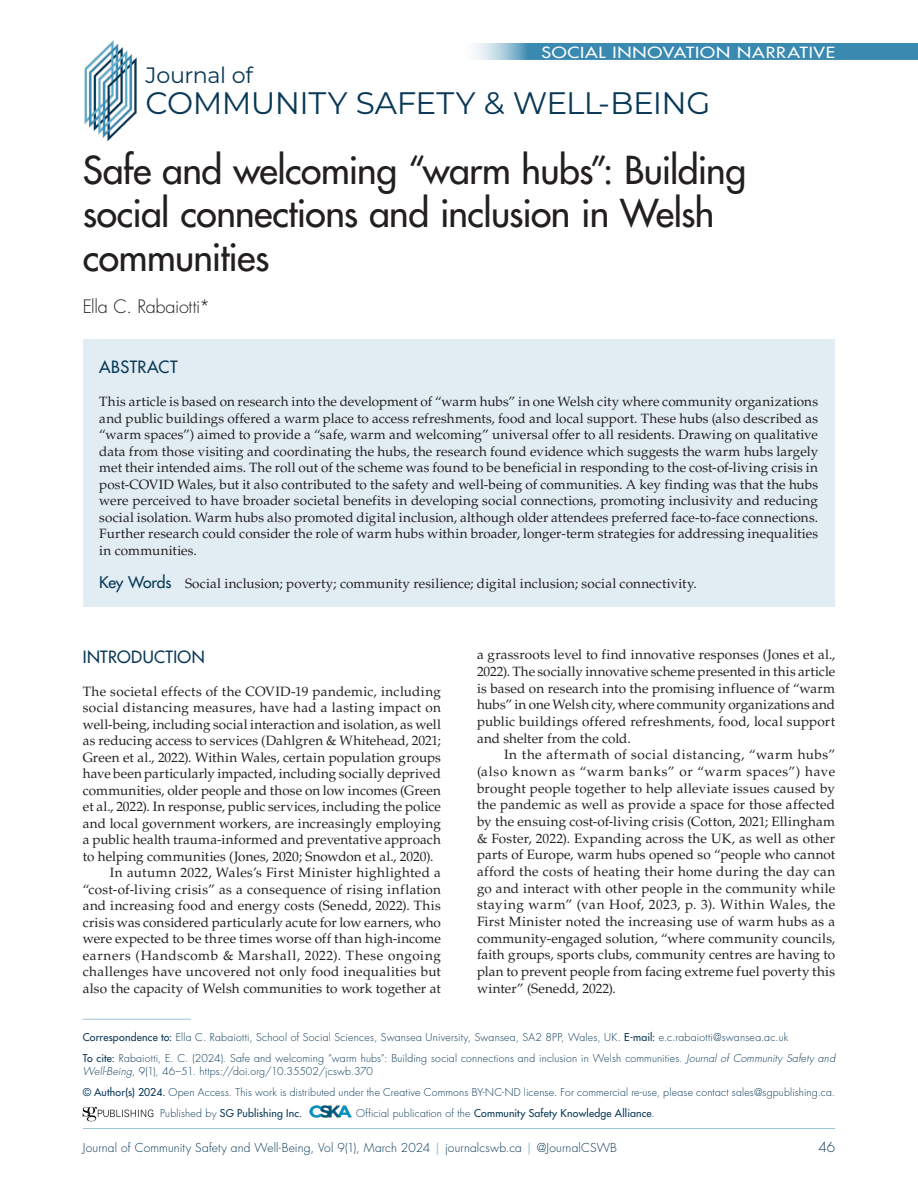
<style>
.page{position:relative;width:918px;height:1188px;background:#fff}
.page>*{position:absolute;margin:0;border:0;box-sizing:border-box;transform-origin:0 0}
.t1{font:500 37.5px/43.5px "Futura LT Pro";letter-spacing:-.02em;color:#231f20}
.t2{font:31.05px "Montserrat";letter-spacing:-.015em;color:#093856}
.t3{font:22.2px "Montserrat";letter-spacing:-.02em;color:#093856}
.t4{font:300 18px "Futura LT Pro";letter-spacing:-.02em;color:#231f20}
.t5{font:500 16.5px "Futura LT Pro";letter-spacing:.025em;color:#093856}
.t6{font:500 15px "Futura LT Pro";letter-spacing:.045em;color:#fff;scale:1.2 1}
.t7{font:13.5px/16.6px "Palatino";letter-spacing:.01em;color:#231f20;text-align:justify}
.t8{font:13.5px "Palatino";letter-spacing:.03em;color:#231f20}
.t9{font:13.5px "Palatino";letter-spacing:.045em;color:#231f20}
.t10{font:300 13.5px "Futura LT Pro";color:#093856}
.t11{font:300 12px "Futura LT Pro";letter-spacing:.01em;color:#093856}
.t12{font:300 10.5px/21px "Futura LT Pro";letter-spacing:.02em;color:#093856}
.t13{font:500 10.5px "Futura LT Pro";letter-spacing:.015em;color:#093856}
.s1{font-family:"Futura LT Pro";font-weight:500;font-size:15.75px;color:#093856}
.s2{font-weight:500}
.s3{font-style:italic}
.s4{font-weight:300}
.s5{font-weight:500;color:#9dc4d7}
</style>
<div class="page">
<hr style="left:83px;top:1128px;width:752px;height:1px;background:#3a89b0">
<div style="left:459px;top:43px;width:459px;height:17px;background:#3a89b0"></div>
<div style="left:83px;top:340px;width:752px;height:267px;background:#e1edf3"></div>
<hr style="left:83px;top:1019px;width:108px;height:1px;background:#9dc4d7">
<img style="left:84px;top:40px;width:53px;height:102px">
<img style="left:309px;top:1105px;width:43px;height:13px">
<img style="left:82px;top:1106px;width:72px;height:16px">
<p class="t6" style="left:541px;top:41px;width:246px">SOCIAL INNOVATION NARRATIVE</p>
<h3 class="t3" style="left:146px;top:59px;width:109px">Journal of</h3>
<h2 class="t2" style="left:146px;top:81px;width:567px">COMMUNITY SAFETY &amp; WELL-BEING</h2>
<h1 class="t1" style="left:83px;top:147px;width:665px">Safe and welcoming “warm hubs”: Building social connections and inclusion in Welsh communities</h1>
<h3 class="t4" style="left:83px;top:295px;width:129px">Ella C. Rabaiotti*</h3>
<p class="t5" style="left:99px;top:355px;width:80px">ABSTRACT</p>
<p class="t7" style="left:99px;top:393px;width:720px">This article is based on research into the development of “warm hubs” in one Welsh city where community organizations and public buildings offered a warm place to access refreshments, food and local support. These hubs (also described as “warm spaces”) aimed to provide a “safe, warm and welcoming” universal offer to all residents. Drawing on qualitative data from those visiting and coordinating the hubs, the research found evidence which suggests the warm hubs largely met their intended aims. The roll out of the scheme was found to be beneficial in responding to the cost-of-living crisis in post-COVID Wales, but it also contributed to the safety and well-being of communities. A key finding was that the hubs were perceived to have broader societal benefits in developing social connections, promoting inclusivity and reducing social isolation. Warm hubs also promoted digital inclusion, although older attendees preferred face-to-face connections.<br>Further research could consider the role of warm hubs within broader, longer-term strategies for addressing inequalities in communities.</p>
<p class="t7" style="left:99px;top:575px;width:599px"><span class="s1">Key Words</span> Social inclusion; poverty; community resilience; digital inclusion; social connectivity.</p>
<p class="t7" style="left:477px;top:647px;width:360px">a grassroots level to find innovative responses (Jones et al., 2022). The socially innovative scheme presented in this article is based on research into the promising influence of “warm hubs” in one Welsh city, where community organizations and public buildings offered refreshments, food, local support and shelter from the cold.</p>
<p class="t7" style="left:477px;top:747px;width:360px;text-indent:27px">In the aftermath of social distancing, “warm hubs” (also known as “warm banks” or “warm spaces”) have brought people together to help alleviate issues caused by the pandemic as well as provide a space for those affected by the ensuing cost-of-living crisis (Cotton, 2021; Ellingham &amp; Foster, 2022). Expanding across the UK, as well as other parts of Europe, warm hubs opened so “people who cannot afford the costs of heating their home during the day can go and interact with other people in the community while staying warm” (van Hoof, 2023, p. 3). Within Wales, the First Minister noted the increasing use of warm hubs as a community-engaged solution, “where community councils, faith groups, sports clubs, community centres are having to plan to prevent people from facing extreme fuel poverty this winter” (Senedd, 2022).</p>
<p class="t12" style="left:83px;top:1027px;width:754px"><span class="s2">Correspondence to:</span> Ella C. Rabaiotti, School of Social Sciences, Swansea University, Swansea, SA2 8PP, Wales, UK. <span class="s2">E-mail:</span> e.c.rabaiotti@swansea.ac.uk<br><span class="s2">To cite:</span> Rabaiotti, E. C. (2024). Safe and welcoming “warm hubs”: Building social connections and inclusion in Welsh communities. <span class="s3">Journal of Community Safety and</span></p>
<p class="t12" style="left:83px;top:1061px;width:292px"><span class="s3">Well-Being</span>, 9(1), 46–51. https://doi.org/10.35502/jcswb.370</p>
<p class="t12" style="left:83px;top:1082px;width:754px"><span class="s2">© Author(s) 2024.</span> Open Access. This work is distributed under the Creative Commons BY-NC-ND license. For commercial re-use, please contact sales@sgpublishing.ca.</p>
<p class="t13" style="left:160px;top:1106px;width:144px"><span class="s4">Published by</span> SG Publishing Inc.</p>
<p class="t13" style="left:356px;top:1106px;width:300px"><span class="s4">Official publication of the</span> Community Safety Knowledge Alliance<span class="s4">.</span></p>
<p class="t5" style="left:83px;top:644px;width:123px">INTRODUCTION</p>
<p class="t7" style="left:83px;top:683px;width:360px">The societal effects of the COVID-19 pandemic, including</p>
<p class="t8" style="left:83px;top:700px;width:360px">social distancing measures, have had a lasting impact on</p>
<p class="t7" style="left:83px;top:716px;width:360px">well-being, including social interaction and isolation, as well</p>
<p class="t7" style="left:83px;top:732px;width:360px">as reducing access to services (Dahlgren &amp; Whitehead, 2021;</p>
<p class="t7" style="left:83px;top:749px;width:360px">Green et al., 2022). Within Wales, certain population groups</p>
<p class="t7" style="left:83px;top:765px;width:360px">have been particularly impacted, including socially deprived</p>
<p class="t7" style="left:83px;top:782px;width:360px">communities, older people and those on low incomes (Green</p>
<p class="t7" style="left:83px;top:798px;width:360px">et al., 2022). In response, public services, including the police</p>
<p class="t7" style="left:83px;top:815px;width:360px">and local government workers, are increasingly employing</p>
<p class="t7" style="left:83px;top:831px;width:360px">a public health trauma-informed and preventative approach</p>
<p class="t7" style="left:83px;top:848px;width:352px">to helping communities (Jones, 2020; Snowdon et al., 2020).</p>
<p class="t8" style="left:110px;top:865px;width:333px">In autumn 2022, Wales’s First Minister highlighted a</p>
<p class="t8" style="left:83px;top:881px;width:360px">“cost-of-living crisis” as a consequence of rising inflation</p>
<p class="t7" style="left:83px;top:897px;width:360px">and increasing food and energy costs (Senedd, 2022). This</p>
<p class="t7" style="left:83px;top:914px;width:360px">crisis was considered particularly acute for low earners, who</p>
<p class="t7" style="left:83px;top:930px;width:360px">were expected to be three times worse off than high-income</p>
<p class="t9" style="left:83px;top:947px;width:360px">earners (Handscomb &amp; Marshall, 2022). These ongoing</p>
<p class="t7" style="left:83px;top:963px;width:360px">challenges have uncovered not only food inequalities but</p>
<p class="t7" style="left:83px;top:980px;width:360px">also the capacity of Welsh communities to work together at</p>
<p class="t11" style="left:83px;top:1140px;width:535px">Journal of Community Safety and Well-Being, Vol 9(1), March 2024 <span class="s5">|</span> journalcswb.ca <span class="s5">|</span> @JournalCSWB</p>
<p class="t10" style="left:818px;top:1138px;width:18px">46</p>
</div>
